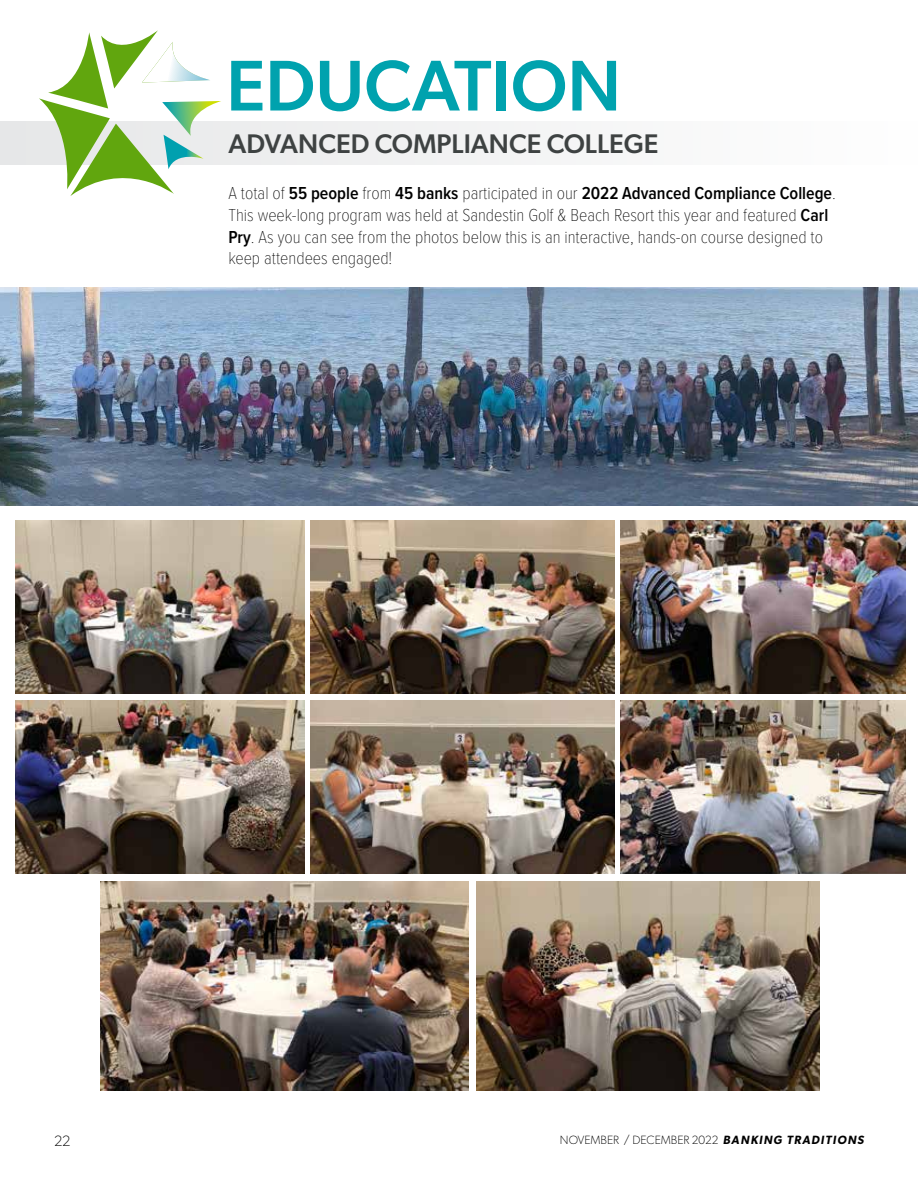
<style>
.page{position:relative;width:918px;height:1188px;background:#fff}
.page>*{position:absolute;margin:0;border:0;box-sizing:border-box;transform-origin:0 0}
.t1{font:500 72px "Gibson";color:#00a2ae}
.t2{font:500 27px "Gibson";color:#3e4242}
.t3{font:100 18px/21.6px "Proxima Nova Cond";color:#000}
.t4{font:100 15px "Gibson";color:#000}
.t5{font:100 12px "Gibson";color:#000}
.s1{font-weight:600}
.s2{font-weight:600;font-style:italic}
</style>
<div class="page">
<div style="left:0;top:121px;width:918px;height:43px;background:#f4f5f5"></div>
<svg style="left:39px;top:30px;width:182px;height:166px"></svg>
<img style="left:0;top:287px;width:918px;height:218px">
<img style="left:476px;top:881px;width:344px;height:209px">
<img style="left:100px;top:881px;width:369px;height:209px">
<img style="left:15px;top:521px;width:290px;height:172px">
<img style="left:621px;top:521px;width:284px;height:172px">
<img style="left:310px;top:521px;width:305px;height:172px">
<img style="left:15px;top:701px;width:290px;height:172px">
<img style="left:621px;top:701px;width:284px;height:173px">
<img style="left:310px;top:701px;width:305px;height:173px">
<h1 class="t1" style="left:226px;top:42px;width:396px">EDUCATION</h1>
<h2 class="t2" style="left:228px;top:128px;width:431px">ADVANCED COMPLIANCE COLLEGE</h2>
<p class="t3" style="left:228px;top:181px;width:609px">A total of <span class="s1">55 people</span> from <span class="s1">45 banks</span> participated in our <span class="s1">2022 Advanced Compliance College</span>.<br>This week-long program was held at Sandestin Golf &amp; Beach Resort this year and featured <span class="s1">Carl Pry</span>. As you can see from the photos below this is an interactive, hands-on course designed to keep attendees engaged!</p>
<p class="t4" style="left:54px;top:1132px;width:18px">22</p>
<p class="t5" style="left:560px;top:1132px;width:306px">NOVEMBER / DECEMBER 2022 <span class="s2">BANKING TRADITIONS</span></p>
</div>
